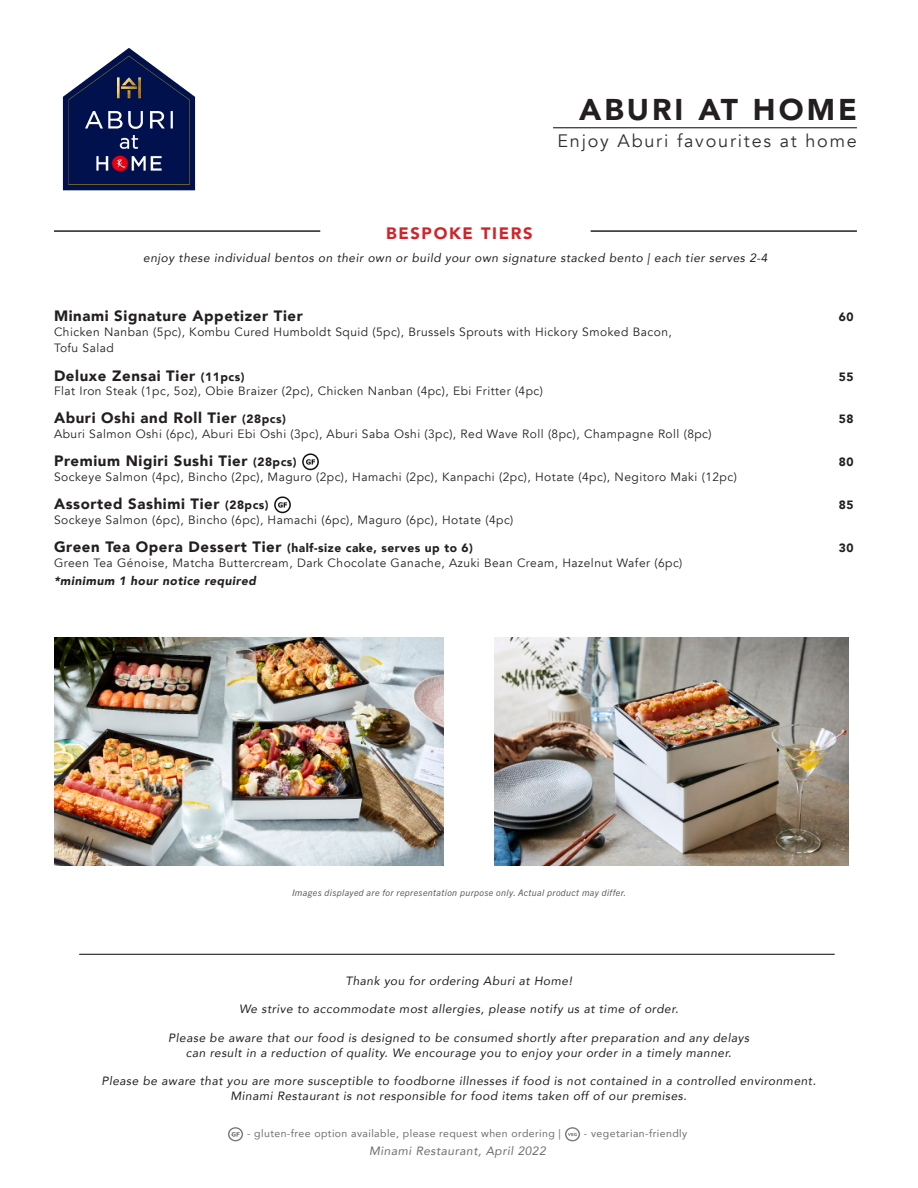
<style>
.page{position:relative;width:918px;height:1188px;background:#fff}
.page>*{position:absolute;margin:0;border:0;box-sizing:border-box;transform-origin:0 0}
.t1{font:900 30px "Avenir";letter-spacing:.1em;color:#231f20}
.t2{font:18px "Avenir";letter-spacing:.1em;color:#313030}
.Category_Name{font:900 16.5px "Avenir";letter-spacing:.1em;color:#d1232a}
.Customizable_Tiers{font:900 15px "Avenir";letter-spacing:.04em;color:#231f20}
.Cat_Description{font:italic 12px/14.4px "Avenir";letter-spacing:.04em;color:#231f20;text-align:center}
.Menu_Item{font:12px "Avenir";letter-spacing:.04em;color:#231f20}
.Customizable_Tiers-2{font:12px "Avenir";letter-spacing:.04em;color:#231f20}
.Customizable_Tiers-3{font:900 12px "Avenir";letter-spacing:.04em;color:#231f20}
.Cat_Description-2{font:italic 900 12px "Avenir";letter-spacing:.04em;color:#231f20}
.t3{font:italic 12px "Avenir";letter-spacing:.04em;color:#6c6d70}
.t4{font:10.5px "Avenir";letter-spacing:.04em;color:#6c6d70}
.Cat_Description-3{font:italic 9px "Trade Gothic Next LT Pro";letter-spacing:.04em;color:#5f5e5e}
.s1{font-size:12px}
.s2{font-size:15px}
</style>
<div class="page">
<img style="left:228px;top:1127px;width:15px;height:15px">
<img style="left:565px;top:1127px;width:15px;height:15px">
<hr style="left:79px;top:954px;width:756px;height:1px;background:#231f20">
<hr style="left:54px;top:230px;width:266px;height:2px;background:#231f20">
<hr style="left:591px;top:230px;width:266px;height:2px;background:#231f20">
<img style="left:302px;top:453px;width:17px;height:18px">
<img style="left:274px;top:496px;width:17px;height:18px">
<img style="left:54px;top:637px;width:390px;height:229px">
<img style="left:495px;top:637px;width:353px;height:229px">
<hr style="left:553px;top:127px;width:304px;height:1px;background:#231f20">
<img style="left:62px;top:48px;width:134px;height:143px">
<p class="t1" style="left:579px;top:84px;width:279px">ABURI AT HOME</p>
<p class="t2" style="left:557px;top:130px;width:301px">Enjoy Aburi favourites at home</p>
<p class="Category_Name" style="left:386px;top:219px;width:148px">BESPOKE TIERS</p>
<p class="Cat_Description" style="left:143px;top:251px;width:626px">enjoy these individual bentos on their own or build your own signature stacked bento | each tier serves 2-4</p>
<p class="Customizable_Tiers" style="left:54px;top:303px;width:250px">Minami Signature Appetizer Tier</p>
<p class="Customizable_Tiers-3" style="left:839px;top:307px;width:16px">60</p>
<p class="Customizable_Tiers-2" style="left:54px;top:324px;width:619px">Chicken Nanban (5pc), Kombu Cured Humboldt Squid (5pc), Brussels Sprouts with Hickory Smoked Bacon,</p>
<p class="Customizable_Tiers-2" style="left:54px;top:341px;width:61px">Tofu Salad</p>
<p class="Customizable_Tiers" style="left:54px;top:363px;width:192px">Deluxe Zensai Tier <span class="s1">(11pcs)</span></p>
<p class="Customizable_Tiers-3" style="left:839px;top:366px;width:16px">55</p>
<p class="Menu_Item" style="left:54px;top:384px;width:491px">Flat Iron Steak (1pc, 5oz), Obie Braizer (2pc), Chicken Nanban (4pc), Ebi Fritter (4pc)</p>
<p class="Customizable_Tiers" style="left:54px;top:405px;width:233px">Aburi Oshi and Roll Tier <span class="s1">(28pcs)</span></p>
<p class="Customizable_Tiers-3" style="left:839px;top:409px;width:16px">58</p>
<p class="Menu_Item" style="left:54px;top:427px;width:659px">Aburi Salmon Oshi (6pc), Aburi Ebi Oshi (3pc), Aburi Saba Oshi (3pc), Red Wave Roll (8pc), Champagne Roll (8pc)</p>
<p class="Customizable_Tiers" style="left:54px;top:448px;width:244px">Premium Nigiri Sushi Tier <span class="s1">(28pcs)</span></p>
<p class="Customizable_Tiers-3" style="left:839px;top:452px;width:16px">80</p>
<p class="Menu_Item" style="left:54px;top:470px;width:684px">Sockeye Salmon (4pc), Bincho (2pc), Maguro (2pc), Hamachi (2pc), Kanpachi (2pc), Hotate (4pc), Negitoro Maki (12pc)</p>
<p class="Customizable_Tiers" style="left:54px;top:491px;width:216px">Assorted Sashimi Tier <span class="s1">(28pcs)</span></p>
<p class="Customizable_Tiers-3" style="left:839px;top:495px;width:16px">85</p>
<p class="Menu_Item" style="left:54px;top:512px;width:461px">Sockeye Salmon (6pc), Bincho (6pc), Hamachi (6pc), Maguro (6pc), Hotate (4pc)</p>
<p class="Customizable_Tiers-3" style="left:54px;top:538px;width:420px"><span class="s2">Green Tea Opera Dessert Tier</span> (half-size cake, serves up to 6)</p>
<p class="Customizable_Tiers-3" style="left:839px;top:538px;width:16px">30</p>
<p class="Menu_Item" style="left:54px;top:555px;width:630px">Green Tea Génoise, Matcha Buttercream, Dark Chocolate Ganache, Azuki Bean Cream, Hazelnut Wafer (6pc)</p>
<p class="Cat_Description-2" style="left:54px;top:571px;width:203px">*minimum 1 hour notice required</p>
<p class="Cat_Description-3" style="left:292px;top:887px;width:336px">Images displayed are for representation purpose only. Actual product may differ.</p>
<p class="Cat_Description" style="left:345px;top:973px;width:228px">Thank you for ordering Aburi at Home!</p>
<p class="Cat_Description" style="left:239px;top:1002px;width:441px">We strive to accommodate most allergies, please notify us at time of order.</p>
<p class="Cat_Description" style="left:168px;top:1031px;width:582px">Please be aware that our food is designed to be consumed shortly after preparation and any delays can result in a reduction of quality. We encourage you to enjoy your order in a timely manner.</p>
<p class="Cat_Description" style="left:101px;top:1074px;width:716px">Please be aware that you are more susceptible to foodborne illnesses if food is not contained in a controlled environment.<br>Minami Restaurant is not responsible for food items taken off of our premises.</p>
<p class="t4" style="left:247px;top:1125px;width:315px">- gluten-free option available, please request when ordering |</p>
<p class="t4" style="left:584px;top:1125px;width:105px">- vegetarian-friendly</p>
<p class="t3" style="left:369px;top:1144px;width:178px">Minami Restaurant, April 2022</p>
</div>
